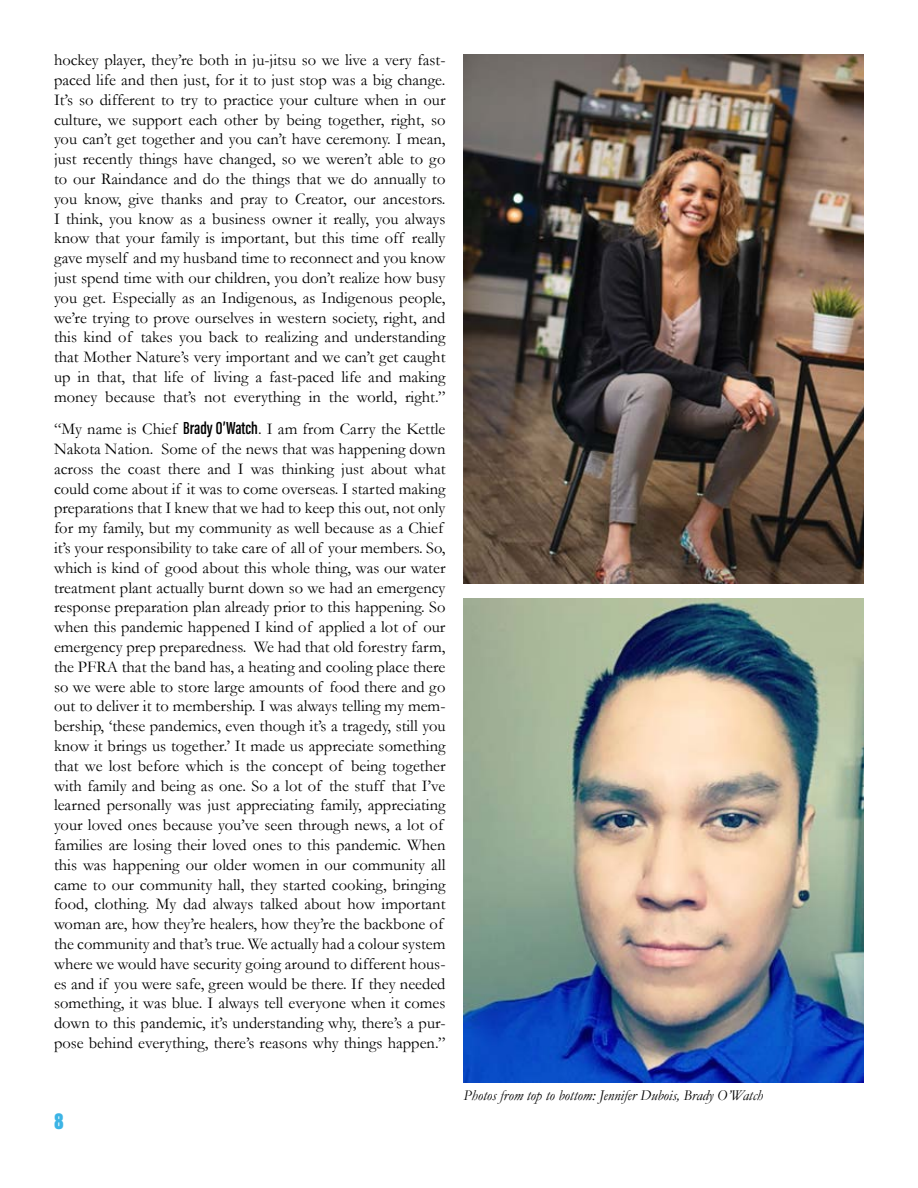
<style>
.page{position:relative;width:918px;height:1188px;background:#fff}
.page>*{position:absolute;margin:0;border:0;box-sizing:border-box;transform-origin:0 0}
.t1{font:24px "Acumin Variable Concept";color:#3cb4e5}
.t2{font:16.5px/19.8px "Garamond";color:#000;text-align:justify}
.t3{font:italic 15px "Garamond";color:#000}
.s1{font-family:"Acumin Variable Concept";font-size:18px}
</style>
<div class="page">
<img style="left:464px;top:55px;width:400px;height:529px">
<img style="left:464px;top:599px;width:400px;height:484px">
<p class="t2" style="left:54px;top:50px;width:393px">hockey player, they’re both in ju-jitsu so we live a very fast&shy;paced life and then just, for it to just stop was a big change.<br>It’s so different to try to practice your culture when in our culture, we support each other by being together, right, so you can’t get together and you can’t have ceremony. I mean, just recently things have changed, so we weren’t able to go to our Raindance and do the things that we do annually to you know, give thanks and pray to Creator, our ancestors.<br>I think, you know as a business owner it really, you always know that your family is important, but this time off really gave myself and my husband time to reconnect and you know just spend time with our children, you don’t realize how busy you get. Especially as an Indigenous, as Indigenous people, we’re trying to prove ourselves in western society, right, and this kind of takes you back to realizing and understanding that Mother Nature’s very important and we can’t get caught up in that, that life of living a fast-paced life and making money because that’s not everything in the world, right.”</p>
<p class="t2" style="left:54px;top:419px;width:393px;text-align:left">“My name is Chief <span class="s1">Brady O’Watch</span>. I am from Carry the Kettle Nakota Nation. Some of the news that was happening down across the coast there and I was thinking just about what could come about if it was to come overseas. I started making preparations that I knew that we had to keep this out, not only for my family, but my community as well because as a Chief it’s your responsibility to take care of all of your members. So, which is kind of good about this whole thing, was our water treatment plant actually burnt down so we had an emergency response preparation plan already prior to this happening. So when this pandemic happened I kind of applied a lot of our emergency prep preparedness. We had that old forestry farm, the PFRA that the band has, a heating and cooling place there so we were able to store large amounts of food there and go out to deliver it to membership. I was always telling my mem&shy;bership, ‘these pandemics, even though it’s a tragedy, still you know it brings us together.’ It made us appreciate something that we lost before which is the concept of being together with family and being as one. So a lot of the stuff that I’ve learned personally was just appreciating family, appreciating your loved ones because you’ve seen through news, a lot of families are losing their loved ones to this pandemic. When this was happening our older women in our community all came to our community hall, they started cooking, bringing food, clothing. My dad always talked about how important woman are, how they’re healers, how they’re the backbone of the community and that’s true. We actually had a colour system where we would have security going around to different hous&shy;es and if you were safe, green would be there. If they needed something, it was blue. I always tell everyone when it comes down to this pandemic, it’s understanding why, there’s a pur&shy;pose behind everything, there’s reasons why things happen.”</p>
<h1 class="t1" style="left:54px;top:1105px;width:11px">8</h1>
<p class="t3" style="left:464px;top:1085px;width:301px">Photos from top to bottom: Jennifer Dubois, Brady O’Watch</p>
</div>
